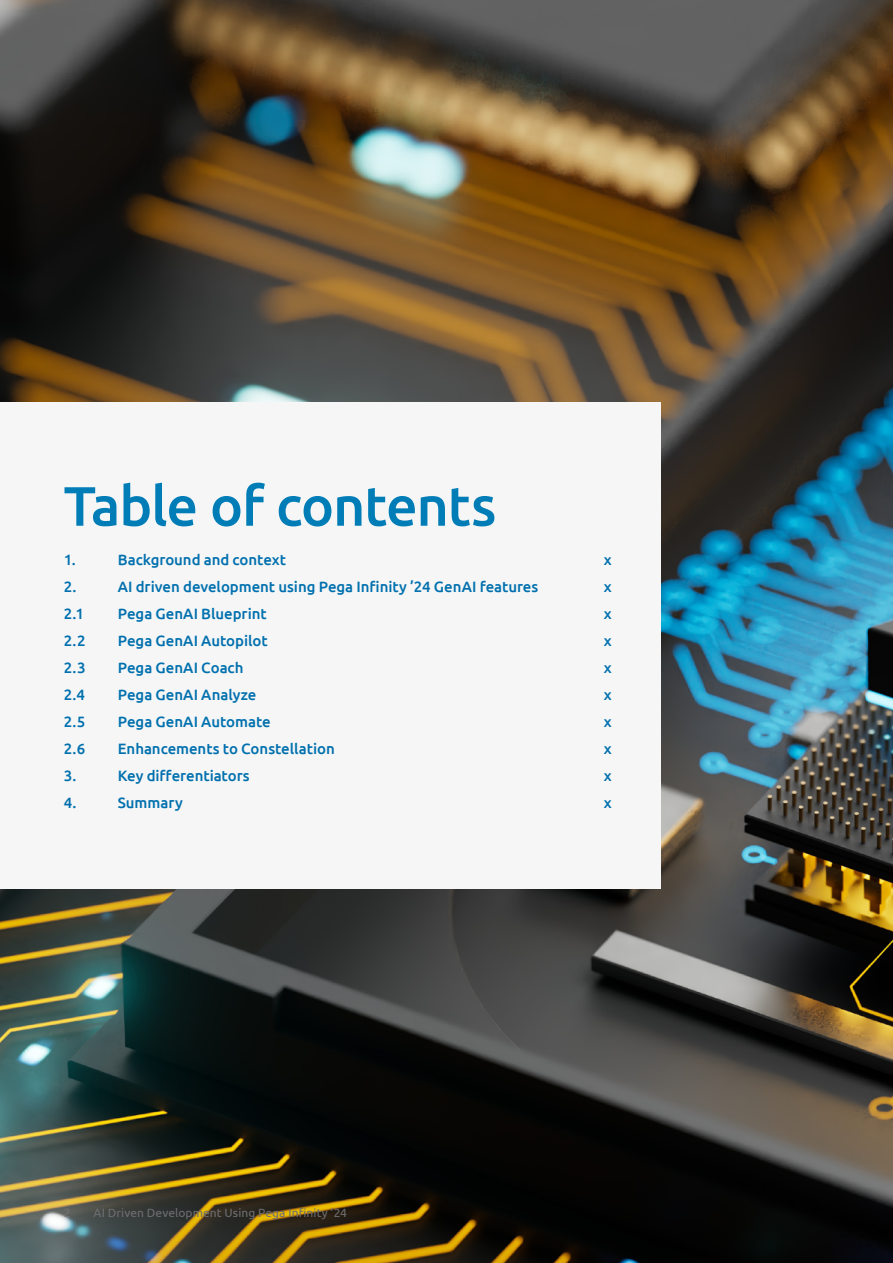
<style>
.page{position:relative;width:893px;height:1263px;background:#fff}
.page>*{position:absolute;margin:0;border:0;box-sizing:border-box;transform-origin:0 0}
.t1{font:500 55.5px "Ubuntu";letter-spacing:-.02em;color:#007db7}
.t2{font:500 15px "Ubuntu";letter-spacing:-.005em;color:#0070ae}
.t3{font:12px "Ubuntu";letter-spacing:.005em;color:#6d6e71}
</style>
<div class="page">
<img style="left:0;top:0;width:893px;height:1263px">
<div style="left:0;top:402px;width:660px;height:487px;background:#f6f6f6"></div>
<h1 class="t1" style="left:64px;top:471px;width:434px">Table of contents</h1>
<p class="t2" style="left:64px;top:550px;width:14px">1.</p>
<p class="t2" style="left:118px;top:550px;width:170px">Background and context</p>
<p class="t2" style="left:604px;top:550px;width:9px">x</p>
<p class="t2" style="left:64px;top:577px;width:14px">2.</p>
<p class="t2" style="left:118px;top:577px;width:422px">AI driven development using Pega Infinity ’24 GenAI features</p>
<p class="t2" style="left:604px;top:577px;width:9px">x</p>
<p class="t2" style="left:64px;top:604px;width:22px">2.1</p>
<p class="t2" style="left:118px;top:604px;width:150px">Pega GenAI Blueprint</p>
<p class="t2" style="left:604px;top:604px;width:9px">x</p>
<p class="t2" style="left:64px;top:631px;width:23px">2.2</p>
<p class="t2" style="left:118px;top:631px;width:151px">Pega GenAI Autopilot</p>
<p class="t2" style="left:604px;top:631px;width:9px">x</p>
<p class="t2" style="left:64px;top:658px;width:23px">2.3</p>
<p class="t2" style="left:118px;top:658px;width:127px">Pega GenAI Coach</p>
<p class="t2" style="left:604px;top:658px;width:9px">x</p>
<p class="t2" style="left:64px;top:685px;width:23px">2.4</p>
<p class="t2" style="left:118px;top:685px;width:140px">Pega GenAI Analyze</p>
<p class="t2" style="left:604px;top:685px;width:9px">x</p>
<p class="t2" style="left:64px;top:712px;width:23px">2.5</p>
<p class="t2" style="left:118px;top:712px;width:155px">Pega GenAI Automate</p>
<p class="t2" style="left:604px;top:712px;width:9px">x</p>
<p class="t2" style="left:64px;top:739px;width:23px">2.6</p>
<p class="t2" style="left:118px;top:739px;width:219px">Enhancements to Constellation</p>
<p class="t2" style="left:604px;top:739px;width:9px">x</p>
<p class="t2" style="left:64px;top:766px;width:14px">3.</p>
<p class="t2" style="left:118px;top:766px;width:133px">Key differentiators</p>
<p class="t2" style="left:604px;top:766px;width:9px">x</p>
<p class="t2" style="left:64px;top:793px;width:14px">4.</p>
<p class="t2" style="left:118px;top:793px;width:66px">Summary</p>
<p class="t2" style="left:604px;top:793px;width:9px">x</p>
<p class="t3" style="left:94px;top:1205px;width:255px">AI Driven Development Using Pega Infinity ‘24</p>
</div>
